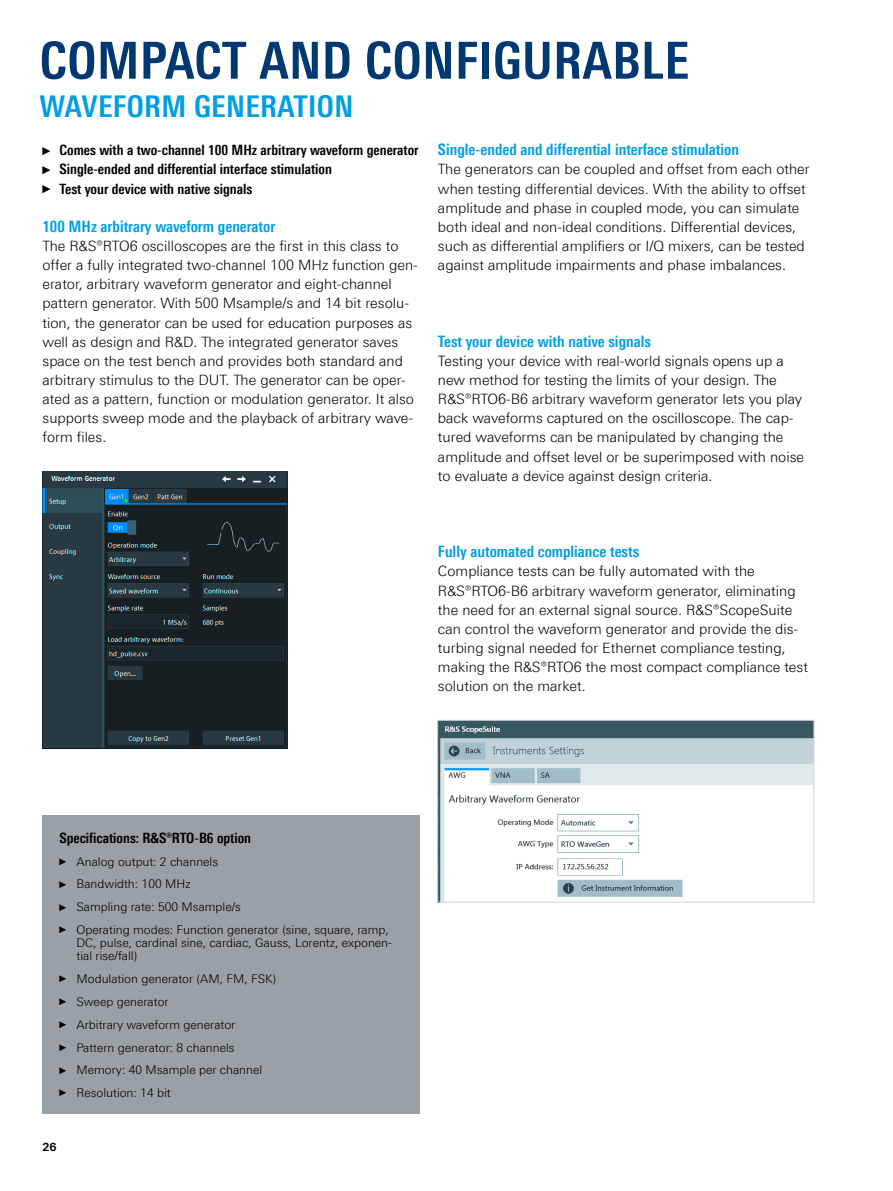
<style>
.page{position:relative;width:893px;height:1191px;background:#fff}
.page>*{position:absolute;margin:0;border:0;box-sizing:border-box;transform-origin:0 0}
.Seiten_Headline_34Pt{font:700 51px "Linotype Univers 620 Cn";letter-spacing:.01em;color:#003872}
.Seiten_Headline_20Pt{font:700 30px "Linotype Univers 620 Cn";letter-spacing:.01em;color:#009ee3}
.Absatzfett_cyan{font:700 15.75px "Linotype Univers 620 Cn";color:#009ee3}
.Haupttext_ohne_Absta{font:300 14.25px/19.2px "Linotype Univers 330";color:#000}
.Absatzfett_schwarz_9{font:700 14.25px "Linotype Univers 620 Cn";color:#000}
.t1{font:300 12px/13.2px "Linotype Univers 330";color:#000}
.t2{font:700 11.25px "Linotype Univers 630";color:#000}
.s1{font-family:"Arial Narrow";font-weight:400;font-size:11.4px}
.s2{font-family:"Arial Narrow";font-weight:400;font-size:9.6px}
</style>
<div class="page">
<img style="left:439px;top:722px;width:373px;height:178px">
<div style="left:437px;top:720px;width:377px;height:182px;border:1px solid #cdd3d7"></div>
<img style="left:43px;top:471px;width:244px;height:277px">
<div style="left:43px;top:815px;width:377px;height:299px;background:#99a1a6"></div>
<p class="Seiten_Headline_34Pt" style="left:40px;top:30px;width:651px">COMPACT AND CONFIGURABLE</p>
<p class="Seiten_Headline_20Pt" style="left:40px;top:88px;width:315px">WAVEFORM GENERATION</p>
<p class="Absatzfett_schwarz_9" style="left:43px;top:142px;width:378px"><span class="s1">►</span> Comes with a two-channel 100 MHz arbitrary waveform generator</p>
<p class="Absatzfett_schwarz_9" style="left:43px;top:161px;width:291px"><span class="s1">►</span> Single-ended and differential interface stimulation</p>
<p class="Absatzfett_schwarz_9" style="left:43px;top:180px;width:211px"><span class="s1">►</span> Test your device with native signals</p>
<p class="Absatzfett_cyan" style="left:43px;top:217px;width:234px">100 MHz arbitrary waveform generator</p>
<p class="Haupttext_ohne_Absta" style="left:43px;top:236px;width:377px">The R&amp;S®RTO6 oscilloscopes are the first in this class to offer a fully integrated two-channel 100 MHz function gen&shy;erator, arbitrary waveform generator and eight-channel pattern generator. With 500 Msample/s and 14 bit resolu&shy;tion, the generator can be used for education purposes as well as design and R&amp;D. The integrated generator saves space on the test bench and provides both standard and arbitrary stimulus to the DUT. The generator can be oper&shy;ated as a pattern, function or modulation generator. It also supports sweep mode and the playback of arbitrary wave&shy;form files.</p>
<p class="Absatzfett_cyan" style="left:438px;top:140px;width:303px">Single-ended and differential interface stimulation</p>
<p class="Haupttext_ohne_Absta" style="left:438px;top:160px;width:373px">The generators can be coupled and offset from each other when testing differential devices. With the ability to offset amplitude and phase in coupled mode, you can simulate both ideal and non-ideal conditions. Differential devices, such as differential amplifiers or I/Q mixers, can be tested against amplitude impairments and phase imbalances.</p>
<p class="Absatzfett_cyan" style="left:438px;top:332px;width:214px">Test your device with native signals</p>
<p class="Haupttext_ohne_Absta" style="left:438px;top:351px;width:368px">Testing your device with real-world signals opens up a new method for testing the limits of your design. The R&amp;S®RTO6-B6 arbitrary waveform generator lets you play back waveforms captured on the oscilloscope. The cap&shy;tured waveforms can be manipulated by changing the amplitude and offset level or be superimposed with noise to evaluate a device against design criteria.</p>
<p class="Absatzfett_cyan" style="left:438px;top:542px;width:203px">Fully automated compliance tests</p>
<p class="Haupttext_ohne_Absta" style="left:438px;top:561px;width:371px">Compliance tests can be fully automated with the R&amp;S®RTO6-B6 arbitrary waveform generator, eliminating the need for an external signal source. R&amp;S®ScopeSuite can control the waveform generator and provide the dis&shy;turbing signal needed for Ethernet compliance testing, making the R&amp;S®RTO6 the most compact compliance test solution on the market.</p>
<p class="Absatzfett_schwarz_9" style="left:60px;top:829px;width:193px">Specifications: R&amp;S®RTO-B6 option</p>
<p class="t1" style="left:60px;top:854px;width:160px"><span class="s2">►</span> Analog output: 2 channels</p>
<p class="t1" style="left:60px;top:877px;width:133px"><span class="s2">►</span> Bandwidth: 100 MHz</p>
<p class="t1" style="left:60px;top:900px;width:183px"><span class="s2">►</span> Sampling rate: 500 Msample/s</p>
<p class="t1" style="left:77px;top:923px;width:317px;text-indent:-17px"><span class="s2">►</span> Operating modes: Function generator (sine, square, ramp,<br>DC, pulse, cardinal sine, cardiac, Gauss, Lorentz, exponen&shy;tial rise/fall)</p>
<p class="t1" style="left:60px;top:972px;width:218px"><span class="s2">►</span> Modulation generator (AM, FM, FSK)</p>
<p class="t1" style="left:60px;top:995px;width:111px"><span class="s2">►</span> Sweep generator</p>
<p class="t1" style="left:60px;top:1017px;width:177px"><span class="s2">►</span> Arbitrary waveform generator</p>
<p class="t1" style="left:60px;top:1040px;width:177px"><span class="s2">►</span> Pattern generator: 8 channels</p>
<p class="t1" style="left:60px;top:1063px;width:204px"><span class="s2">►</span> Memory: 40 Msample per channel</p>
<p class="t1" style="left:60px;top:1086px;width:113px"><span class="s2">►</span> Resolution: 14 bit</p>
<p class="t2" style="left:43px;top:1139px;width:16px">26</p>
</div>
